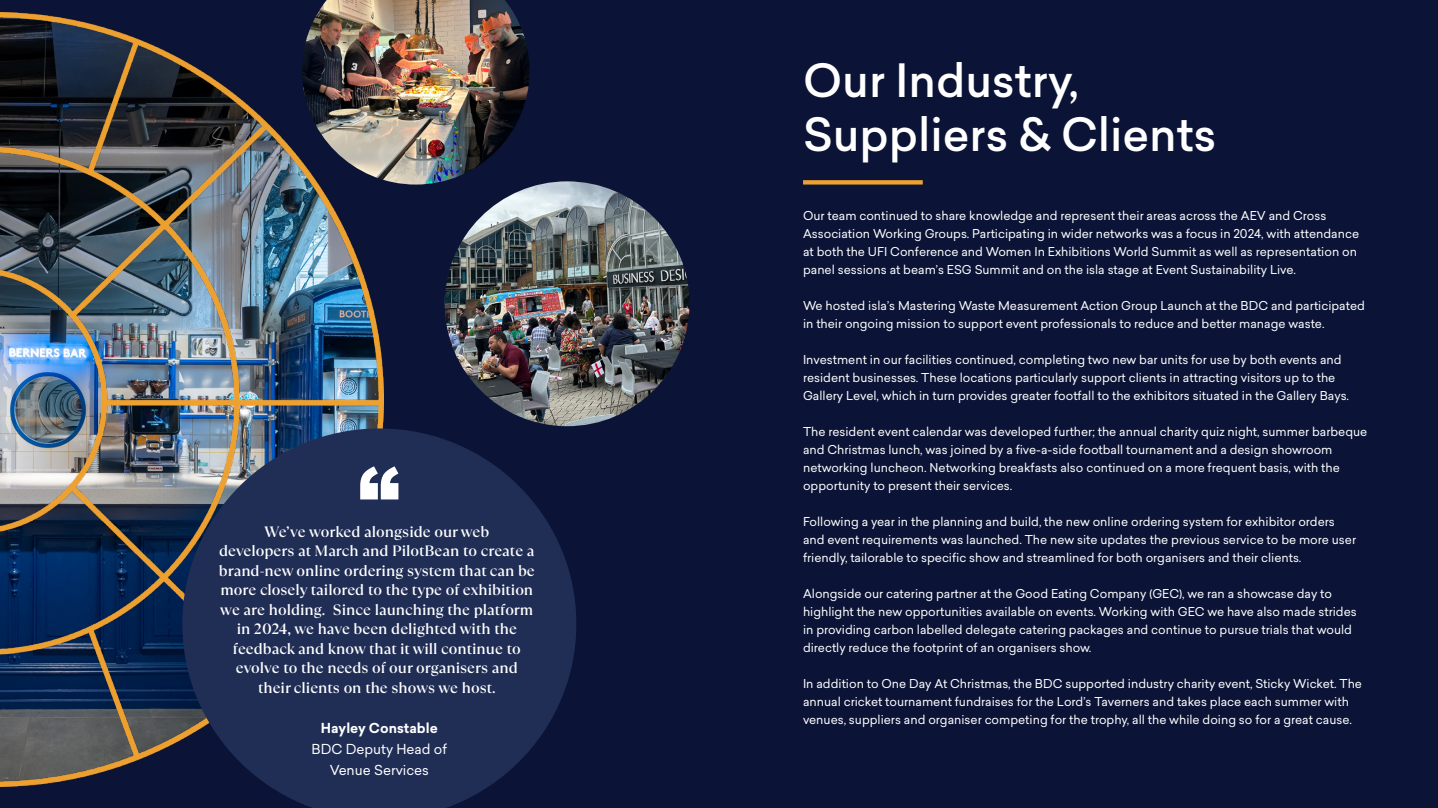
<style>
.page{position:relative;width:1438px;height:808px;background:#fff}
.page>*{position:absolute;margin:0;border:0;box-sizing:border-box;transform-origin:0 0}
.t1{font:500 45px/54px "Sailec";color:#fff}
.t2{font:500 15px/19.5px "TT Ramillas";color:#fff;text-align:center}
.t3{font:13.5px/21px "Sailec";color:#fff;text-align:center}
.t4{font:700 13.5px "Sailec";color:#fff}
.t5{font:12px/18px "Sailec";color:#fff}
</style>
<div class="page">
<div style="left:0;top:0;width:1437px;height:808px;background:#0b1436"></div>
<img style="left:0;top:13px;width:384px;height:774px">
<div style="left:803px;top:180px;width:119px;height:5px;background:#eea130"></div>
<svg style="left:182px;top:428px;width:394px;height:380px;background:#222f54"></svg>
<svg style="left:360px;top:466px;width:38px;height:33px"></svg>
<img style="left:445px;top:181px;width:244px;height:245px;border-radius:122px">
<img style="left:302px;top:0;width:227px;height:185px">
<p class="t2" style="left:219px;top:523px;width:317px">We’ve worked alongside our web<br>developers at March and PilotBean to create a brand-new online ordering system that can be more closely tailored to the type of exhibition we are holding. Since launching the platform in 2024, we have been delighted with the feedback and know that it will continue to evolve to the needs of our organisers and their clients on the shows we host.</p>
<p class="t4" style="left:321px;top:722px;width:118px">Hayley Constable</p>
<p class="t3" style="left:311px;top:740px;width:137px">BDC Deputy Head of<br>Venue Services</p>
<h1 class="t1" style="left:803px;top:59px;width:415px">Our Industry,<br>Suppliers &amp; Clients</h1>
<p class="t5" style="left:803px;top:208px;width:557px">Our team continued to share knowledge and represent their areas across the AEV and Cross Association Working Groups. Participating in wider networks was a focus in 2024, with attendance at both the UFI Conference and Women In Exhibitions World Summit as well as representation on panel sessions at beam’s ESG Summit and on the isla stage at Event Sustainability Live.</p>
<p class="t5" style="left:803px;top:298px;width:563px">We hosted isla’s Mastering Waste Measurement Action Group Launch at the BDC and participated in their ongoing mission to support event professionals to reduce and better manage waste.</p>
<p class="t5" style="left:803px;top:352px;width:547px">Investment in our facilities continued, completing two new bar units for use by both events and resident businesses. These locations particularly support clients in attracting visitors up to the<br>Gallery Level, which in turn provides greater footfall to the exhibitors situated in the Gallery Bays.</p>
<p class="t5" style="left:803px;top:424px;width:566px">The resident event calendar was developed further; the annual charity quiz night, summer barbeque and Christmas lunch, was joined by a five-a-side football tournament and a design showroom networking luncheon. Networking breakfasts also continued on a more frequent basis, with the opportunity to present their services.</p>
<p class="t5" style="left:803px;top:514px;width:554px">Following a year in the planning and build, the new online ordering system for exhibitor orders and event requirements was launched. The new site updates the previous service to be more user friendly, tailorable to specific show and streamlined for both organisers and their clients.</p>
<p class="t5" style="left:803px;top:586px;width:555px">Alongside our catering partner at the Good Eating Company (GEC), we ran a showcase day to highlight the new opportunities available on events. Working with GEC we have also made strides in providing carbon labelled delegate catering packages and continue to pursue trials that would directly reduce the footprint of an organisers show.</p>
<p class="t5" style="left:803px;top:676px;width:560px">In addition to One Day At Christmas, the BDC supported industry charity event, Sticky Wicket. The annual cricket tournament fundraises for the Lord’s Taverners and takes place each summer with venues, suppliers and organiser competing for the trophy, all the while doing so for a great cause.</p>
</div>
